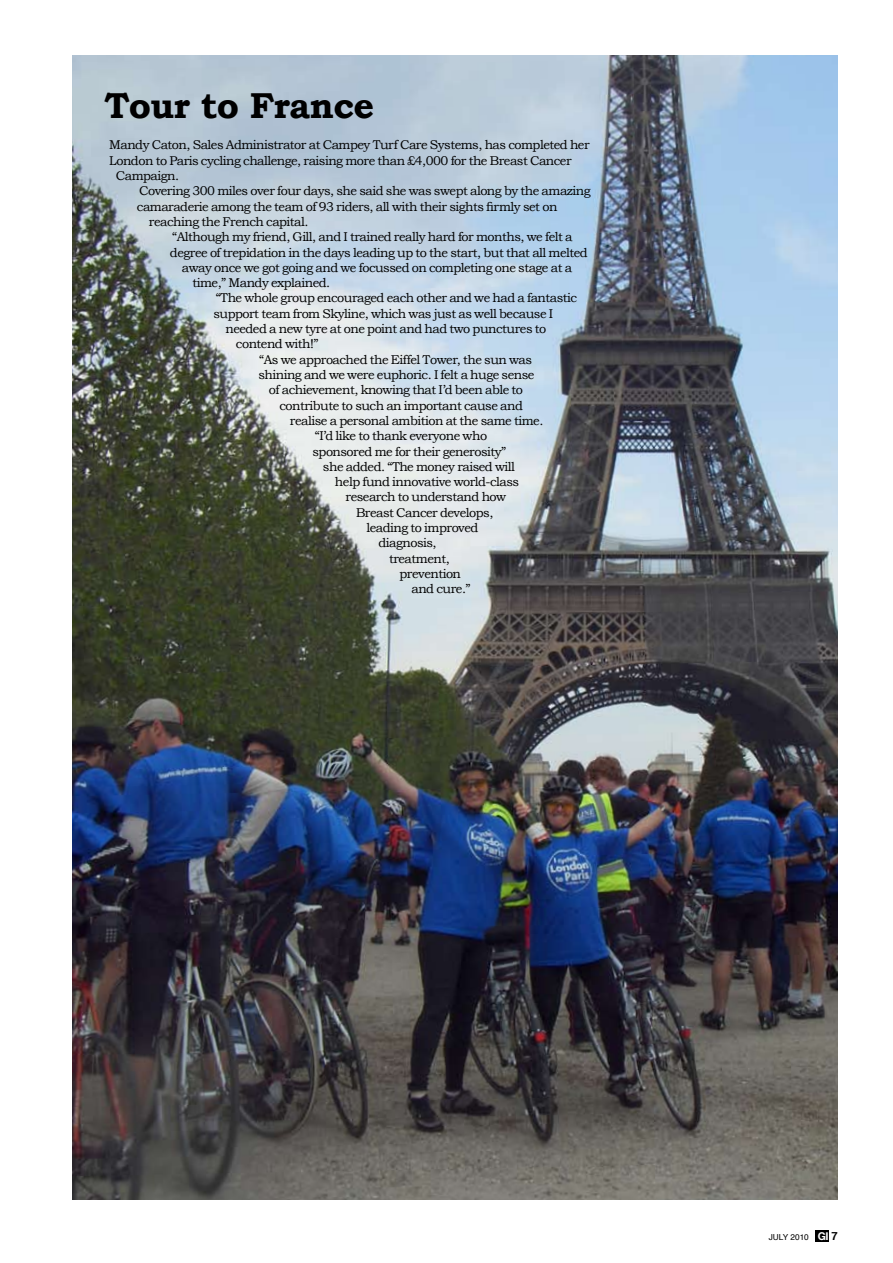
<style>
.page{position:relative;width:893px;height:1263px;background:#fff}
.page>*{position:absolute;margin:0;border:0;box-sizing:border-box;transform-origin:0 0}
.t1{font:700 36px "Bookman Old Style";letter-spacing:-.02em;color:#000}
.t2{font:12.75px "Bookman Old Style";letter-spacing:-.04em;color:#000}
.t3{font:8.25px "Helvetica";color:#000}
.s1{font-family:"Helvetica Neue";font-weight:700;font-size:10.8px;color:#fff}
.s2{font-weight:700;font-size:11.25px}
</style>
<div class="page">
<div style="left:816px;top:1230px;width:13px;height:11px;background:#000"></div>
<img style="left:72px;top:55px;width:766px;height:1144px">
<h1 class="t1" style="left:104px;top:84px;width:272px">Tour to France</h1>
<p class="t2" style="left:109px;top:138px;width:482px">Mandy Caton, Sales Administrator at Campey Turf Care Systems, has completed her</p>
<p class="t2" style="left:109px;top:153px;width:464px">London to Paris cycling challenge, raising more than £4,000 for the Breast Cancer</p>
<p class="t2" style="left:116px;top:168px;width:65px">Campaign.</p>
<p class="t2" style="left:139px;top:184px;width:453px">Covering 300 miles over four days, she said she was swept along by the amazing</p>
<p class="t2" style="left:137px;top:199px;width:422px">camaraderie among the team of 93 riders, all with their sights firmly set on</p>
<p class="t2" style="left:149px;top:214px;width:161px">reaching the French capital.</p>
<p class="t2" style="left:172px;top:230px;width:402px">“Although my friend, Gill, and I trained really hard for months, we felt a</p>
<p class="t2" style="left:170px;top:245px;width:419px">degree of trepidation in the days leading up to the start, but that all melted</p>
<p class="t2" style="left:182px;top:260px;width:392px">away once we got going and we focussed on completing one stage at a</p>
<p class="t2" style="left:192px;top:276px;width:139px">time,” Mandy explained.</p>
<p class="t2" style="left:216px;top:291px;width:363px">“The whole group encouraged each other and we had a fantastic</p>
<p class="t2" style="left:213px;top:306px;width:341px">support team from Skyline, which was just as well because I</p>
<p class="t2" style="left:225px;top:321px;width:322px">needed a new tyre at one point and had two punctures to</p>
<p class="t2" style="left:236px;top:337px;width:84px">contend with!”</p>
<p class="t2" style="left:259px;top:352px;width:274px">“As we approached the Eiffel Tower, the sun was</p>
<p class="t2" style="left:258px;top:367px;width:278px">shining and we were euphoric. I felt a huge sense</p>
<p class="t2" style="left:269px;top:383px;width:256px">of achievement, knowing that I’d been able to</p>
<p class="t2" style="left:279px;top:398px;width:245px">contribute to such an important cause and</p>
<p class="t2" style="left:290px;top:413px;width:255px">realise a personal ambition at the same time.</p>
<p class="t2" style="left:315px;top:429px;width:174px">“I’d like to thank everyone who</p>
<p class="t2" style="left:312px;top:444px;width:195px">sponsored me for their generosity”</p>
<p class="t2" style="left:323px;top:459px;width:194px">she added. “The money raised will</p>
<p class="t2" style="left:335px;top:474px;width:186px">help fund innovative world-class</p>
<p class="t2" style="left:345px;top:490px;width:162px">research to understand how</p>
<p class="t2" style="left:356px;top:505px;width:139px">Breast Cancer develops,</p>
<p class="t2" style="left:366px;top:520px;width:113px">leading to improved</p>
<p class="t2" style="left:378px;top:536px;width:60px">diagnosis,</p>
<p class="t2" style="left:389px;top:551px;width:62px">treatment,</p>
<p class="t2" style="left:399px;top:566px;width:63px">prevention</p>
<p class="t2" style="left:411px;top:582px;width:61px">and cure.”</p>
<p class="t3" style="left:769px;top:1231px;width:70px">JULY 2010 <span class="s1">GI</span> <span class="s2">7</span></p>
</div>
